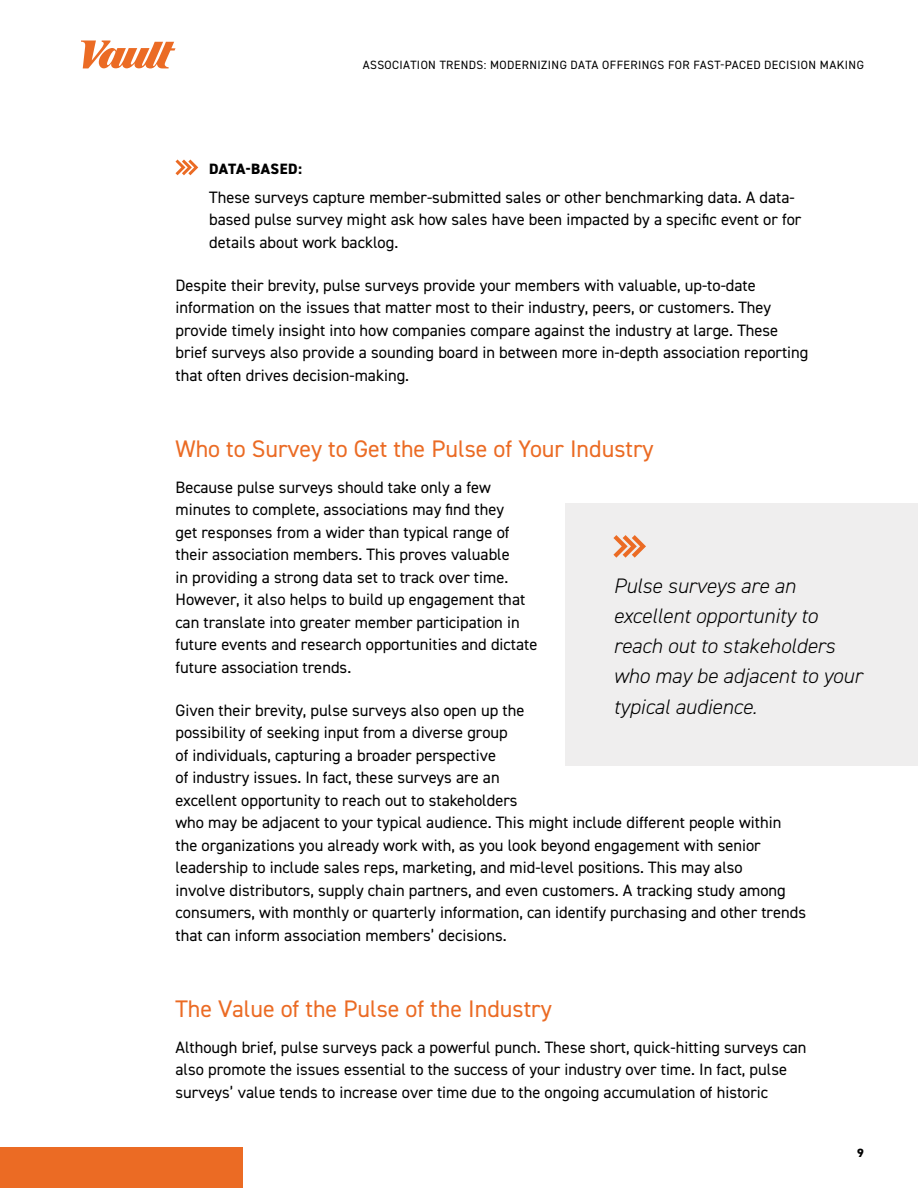
<style>
.page{position:relative;width:918px;height:1188px;background:#fff}
.page>*{position:absolute;margin:0;border:0;box-sizing:border-box;transform-origin:0 0}
.t1{font:24px "DIN2014";color:#eb6b24}
.t2{font:italic 300 21px/30px "DIN2014";color:#000}
.t3{font:16.5px/22.5px "DIN2014";color:#000}
.t4{font:800 15px "DIN2014";letter-spacing:.035em;color:#000}
.t5{font:12px "DIN2014";letter-spacing:.035em;color:#000}
.t6{font:800 12px "DIN2014";color:#000}
</style>
<div class="page">
<svg style="left:81px;top:41px;width:95px;height:27px"></svg>
<div style="left:0;top:1148px;width:243px;height:40px;background:#eb6b24"></div>
<div style="left:566px;top:503px;width:352px;height:263px;background:#efeeee"></div>
<svg style="left:613px;top:535px;width:33px;height:23px"></svg>
<svg style="left:175px;top:160px;width:23px;height:15px"></svg>
<p class="t5" style="left:363px;top:57px;width:503px">ASSOCIATION TRENDS: MODERNIZING DATA OFFERINGS FOR FAST-PACED DECISION MAKING</p>
<p class="t4" style="left:209px;top:159px;width:94px">DATA-BASED:</p>
<p class="t3" style="left:209px;top:186px;width:594px">These surveys capture member-submitted sales or other benchmarking data. A data&shy;based pulse survey might ask how sales have been impacted by a specific event or for details about work backlog.</p>
<p class="t3" style="left:176px;top:273px;width:635px">Despite their brevity, pulse surveys provide your members with valuable, up-to-date information on the issues that matter most to their industry, peers, or customers. They provide timely insight into how companies compare against the industry at large. These brief surveys also provide a sounding board in between more in-depth association reporting that often drives decision-making.</p>
<h1 class="t1" style="left:176px;top:433px;width:480px">Who to Survey to Get the Pulse of Your Industry</h1>
<p class="t3" style="left:176px;top:475px;width:363px">Because pulse surveys should take only a few minutes to complete, associations may find they<br>get responses from a wider than typical range of their association members. This proves valuable<br>in providing a strong data set to track over time.<br>However, it also helps to build up engagement that can translate into greater member participation in future events and research opportunities and dictate future association trends.</p>
<p class="t3" style="left:176px;top:698px;width:632px">Given their brevity, pulse surveys also open up the<br>possibility of seeking input from a diverse group<br>of individuals, capturing a broader perspective<br>of industry issues. In fact, these surveys are an<br>excellent opportunity to reach out to stakeholders<br>who may be adjacent to your typical audience. This might include different people within the organizations you already work with, as you look beyond engagement with senior leadership to include sales reps, marketing, and mid-level positions. This may also<br>involve distributors, supply chain partners, and even customers. A tracking study among consumers, with monthly or quarterly information, can identify purchasing and other trends that can inform association members’ decisions.</p>
<p class="t2" style="left:613px;top:571px;width:250px">Pulse surveys are an excellent opportunity to reach out to stakeholders who may be adjacent to your typical audience.</p>
<h1 class="t1" style="left:176px;top:993px;width:378px">The Value of the Pulse of the Industry</h1>
<p class="t3" style="left:176px;top:1035px;width:633px">Although brief, pulse surveys pack a powerful punch. These short, quick-hitting surveys can also promote the issues essential to the success of your industry over time. In fact, pulse surveys’ value tends to increase over time due to the ongoing accumulation of historic</p>
<p class="t6" style="left:857px;top:1145px;width:8px">9</p>
</div>
